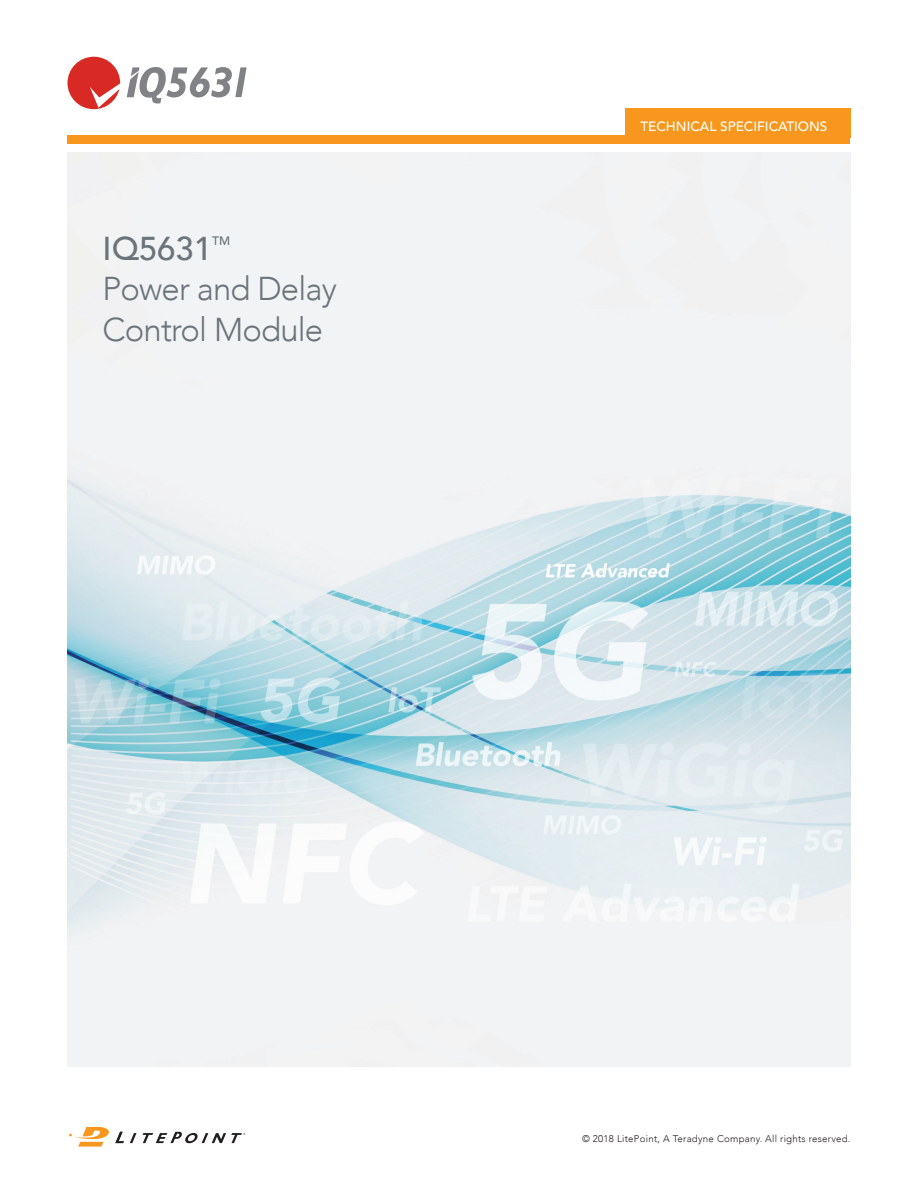
<style>
.page{position:relative;width:918px;height:1188px;background:#fff}
.page>*{position:absolute;margin:0;border:0;box-sizing:border-box;transform-origin:0 0}
.Head_2{font:300 33px/40.5px "Avenir";letter-spacing:-.025em;color:#6a747b}
.Head_2-2{font:500 33px "Avenir";color:#6a747b}
.Table_C_subhead{font:500 13.5px "Avenir";color:#fff}
.Head_2-3{font:500 12.3px "Avenir";color:#6a747b}
.Folio{font:300 9.75px "Avenir";letter-spacing:.025em;color:#231f20}
</style>
<div class="page">
<img style="left:68px;top:152px;width:782px;height:914px">
<svg style="left:69px;top:1127px;width:55px;height:20px"></svg>
<svg style="left:130px;top:1133px;width:7px;height:10px"></svg>
<svg style="left:143px;top:1132px;width:102px;height:11px"></svg>
<div style="left:68px;top:135px;width:782px;height:8px;background:#f7971d"></div>
<div style="left:625px;top:108px;width:225px;height:30px;background:#f7971d"></div>
<svg style="left:67px;top:57px;width:53px;height:52px"></svg>
<svg style="left:127px;top:67px;width:120px;height:37px"></svg>
<p class="Head_2-2" style="left:103px;top:220px;width:111px">IQ5631</p>
<p class="Head_2-3" style="left:212px;top:230px;width:20px">TM</p>
<p class="Head_2" style="left:103px;top:269px;width:236px">Power and Delay<br>Control Module</p>
<p class="Table_C_subhead" style="left:640px;top:115px;width:189px">TECHNICAL SPECIFICATIONS</p>
<p class="Folio" style="left:582px;top:1133px;width:270px">© 2018 LitePoint, A Teradyne Company. All rights reserved.</p>
</div>
